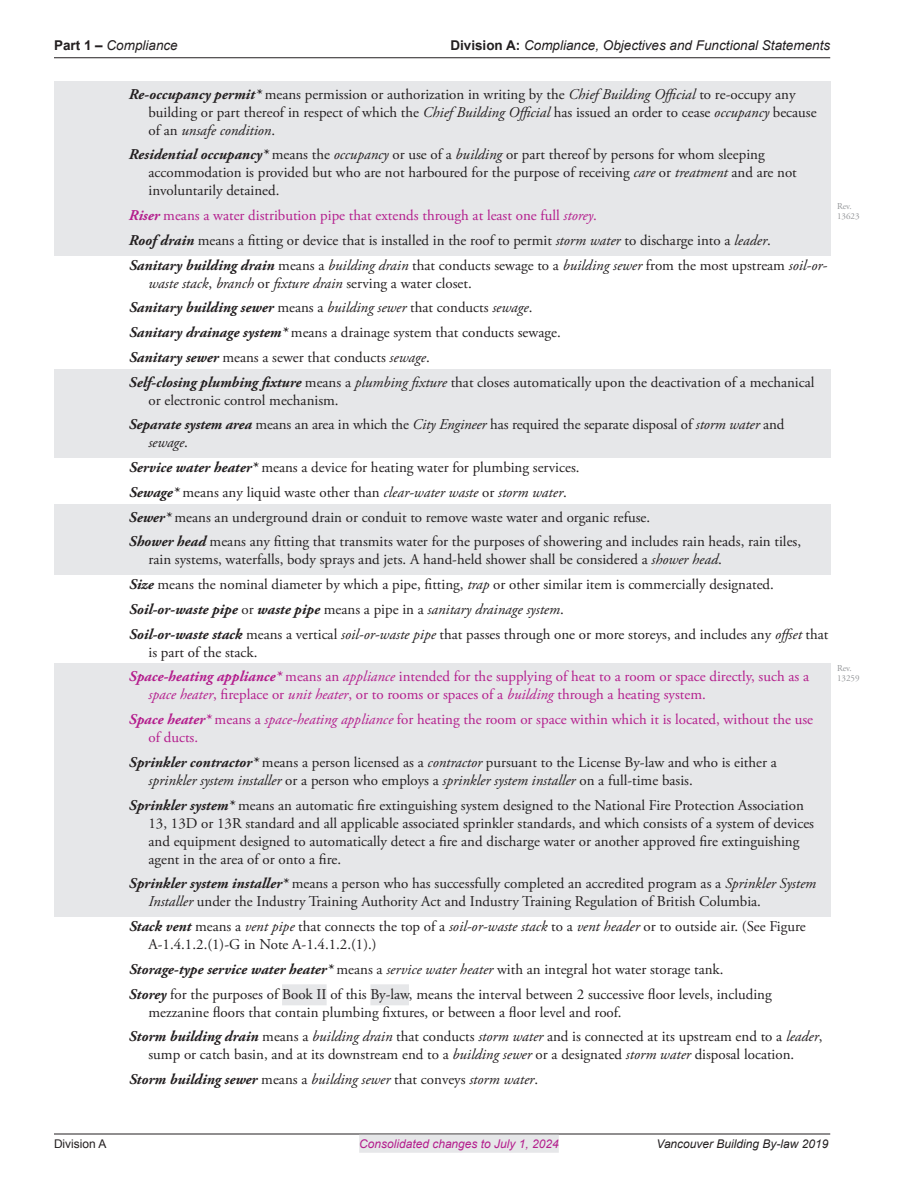
<style>
.page{position:relative;width:918px;height:1188px;background:#fff}
.page>*{position:absolute;margin:0;border:0;box-sizing:border-box;transform-origin:0 0}
.body_-_grey_box__COV{font:15px/18px "Adobe Garamond Pro";color:#231f20}
.body{font:15px/18px "Adobe Garamond Pro";color:#231f20}
.body_-_purple__grey{font:15px/18px "Adobe Garamond Pro";color:#b41e8d}
.body-2{font:italic 700 15px "Adobe Garamond Pro";color:#231f20}
.body-3{font:italic 15px "Adobe Garamond Pro";color:#231f20}
.t1{font:italic 13.5px "Arial";color:#231f20}
.t2{font:italic 12px "Arial";color:#b41e8d}
.t3{font:italic 12px "Arial";color:#231f20}
.t4{font:12px "Arial";color:#231f20}
.Revision__COV{font:9px/10.8px "Adobe Garamond Pro";color:#939598}
.s1{font-weight:700;font-style:normal}
.s2{font-weight:700;font-style:italic}
.s3{font-style:italic}
.s4{font-weight:400;font-style:normal}
.s5{font-weight:400}
.s6{font-weight:700}
.s7{font-style:normal}
</style>
<div class="page">
<hr style="left:54px;top:57px;width:776px;height:1px;background:#231f20">
<hr style="left:54px;top:1134px;width:776px;height:1px;background:#231f20">
<div style="left:359px;top:1135px;width:200px;height:18px;background:#e6e7e9"></div>
<div style="left:54px;top:81px;width:776px;height:64px;background:#e6e7e9"></div>
<div style="left:54px;top:142px;width:776px;height:64px;background:#e6e7e9"></div>
<div style="left:54px;top:202px;width:776px;height:29px;background:#e6e7e9"></div>
<div style="left:54px;top:227px;width:776px;height:29px;background:#e6e7e9"></div>
<div style="left:54px;top:369px;width:776px;height:46px;background:#e6e7e9"></div>
<div style="left:54px;top:412px;width:776px;height:46px;background:#e6e7e9"></div>
<div style="left:54px;top:504px;width:776px;height:28px;background:#e6e7e9"></div>
<div style="left:54px;top:529px;width:776px;height:46px;background:#e6e7e9"></div>
<div style="left:54px;top:664px;width:776px;height:46px;background:#e6e7e9"></div>
<div style="left:54px;top:706px;width:776px;height:47px;background:#e6e7e9"></div>
<div style="left:54px;top:749px;width:776px;height:47px;background:#e6e7e9"></div>
<div style="left:54px;top:792px;width:776px;height:82px;background:#e6e7e9"></div>
<div style="left:54px;top:871px;width:776px;height:46px;background:#e6e7e9"></div>
<div style="left:282px;top:984px;width:45px;height:21px;background:#e6e7e9"></div>
<div style="left:370px;top:984px;width:39px;height:21px;background:#e6e7e9"></div>
<p class="t1" style="left:54px;top:37px;width:125px"><span class="s1">Part 1 –</span> Compliance</p>
<p class="t1" style="left:450px;top:37px;width:381px"><span class="s1">Division A:</span> Compliance, Objectives and Functional Statements</p>
<p class="body_-_grey_box__COV" style="left:148px;top:85px;width:670px;text-indent:-20px"><span class="s2">Re-occupancy permit*</span> means permission or authorization in writing by the <span class="s3">Chief Building Official</span> to re-occupy any building or part thereof in respect of which the <span class="s3">Chief Building Official</span> has issued an order to cease <span class="s3">occupancy</span> because of an <span class="s3">unsafe condition</span>.</p>
<p class="body_-_grey_box__COV" style="left:148px;top:146px;width:650px;text-indent:-20px"><span class="s2">Residential occupancy*</span> means the <span class="s3">occupancy</span> or use of a <span class="s3">building</span> or part thereof by persons for whom sleeping accommodation is provided but who are not harboured for the purpose of receiving <span class="s3">care</span> or <span class="s3">treatment</span> and are not involuntarily detained.</p>
<p class="body_-_purple__grey" style="left:129px;top:207px;width:470px"><span class="s2">Riser</span> means a water distribution pipe that extends through at least one full <span class="s3">storey</span>.</p>
<p class="body_-_grey_box__COV" style="left:129px;top:232px;width:643px"><span class="s2">Roof drain</span> means a fitting or device that is installed in the roof to permit <span class="s3">storm water</span> to discharge into a <span class="s3">leader</span>.</p>
<p class="body" style="left:148px;top:256px;width:680px;text-indent:-20px"><span class="s2">Sanitary building drain</span> means a <span class="s3">building drain</span> that conducts sewage to a <span class="s3">building sewer</span> from the most upstream <span class="s3">soil-or&shy;waste stack</span>, <span class="s3">branch</span> or <span class="s3">fixture drain</span> serving a water closet.</p>
<p class="body-2" style="left:129px;top:299px;width:405px">Sanitary building sewer <span class="s4">means a</span> <span class="s5">building sewer</span> <span class="s4">that conducts</span> <span class="s5">sewage</span><span class="s4">.</span></p>
<p class="body" style="left:129px;top:324px;width:433px"><span class="s2">Sanitary drainage system*</span> means a drainage system that conducts sewage.</p>
<p class="body" style="left:129px;top:349px;width:302px"><span class="s2">Sanitary sewer</span> means a sewer that conducts <span class="s3">sewage</span>.</p>
<p class="body_-_grey_box__COV" style="left:148px;top:373px;width:667px;text-indent:-20px"><span class="s2">Self-closing plumbing fixture</span> means a <span class="s3">plumbing fixture</span> that closes automatically upon the deactivation of a mechanical or electronic control mechanism.</p>
<p class="body_-_grey_box__COV" style="left:148px;top:416px;width:638px;text-indent:-20px"><span class="s2">Separate system area</span> means an area in which the <span class="s3">City Engineer</span> has required the separate disposal of <span class="s3">storm water</span> and <span class="s3">sewage</span>.</p>
<p class="body" style="left:129px;top:459px;width:452px"><span class="s2">Service water heater*</span> means a device for heating water for plumbing services.</p>
<p class="body" style="left:129px;top:484px;width:439px"><span class="s2">Sewage*</span> means any liquid waste other than <span class="s3">clear-water waste</span> or <span class="s3">storm water</span>.</p>
<p class="body_-_grey_box__COV" style="left:129px;top:508px;width:523px"><span class="s2">Sewer*</span> means an underground drain or conduit to remove waste water and organic refuse.</p>
<p class="body_-_grey_box__COV" style="left:148px;top:533px;width:654px;text-indent:-20px"><span class="s2">Shower head</span> means any fitting that transmits water for the purposes of showering and includes rain heads, rain tiles, rain systems, waterfalls, body sprays and jets. A hand-held shower shall be considered a <span class="s3">shower head</span>.</p>
<p class="body" style="left:129px;top:576px;width:646px"><span class="s2">Size</span> means the nominal diameter by which a pipe, fitting, <span class="s3">trap</span> or other similar item is commercially designated.</p>
<p class="body-2" style="left:129px;top:600px;width:436px">Soil-or-waste pipe <span class="s4">or</span> waste pipe <span class="s4">means a pipe in a</span> <span class="s5">sanitary drainage system</span><span class="s4">.</span></p>
<p class="body" style="left:148px;top:625px;width:682px;text-indent:-20px"><span class="s2">Soil-or-waste stack</span> means a vertical <span class="s3">soil-or-waste pipe</span> that passes through one or more storeys, and includes any <span class="s3">offset</span> that is part of the stack.</p>
<p class="body_-_purple__grey" style="left:148px;top:668px;width:662px;text-indent:-20px"><span class="s2">Space-heating appliance*</span> means an <span class="s3">appliance</span> intended for the supplying of heat to a room or space directly, such as a <span class="s3">space heater</span>, fireplace or <span class="s3">unit heater</span>, or to rooms or spaces of a <span class="s3">building</span> through a heating system.</p>
<p class="body_-_purple__grey" style="left:148px;top:711px;width:666px;text-indent:-20px"><span class="s2">Space heater*</span> means a <span class="s3">space-heating appliance</span> for heating the room or space within which it is located, without the use of ducts.</p>
<p class="body_-_grey_box__COV" style="left:148px;top:754px;width:630px;text-indent:-20px"><span class="s2">Sprinkler contractor*</span> means a person licensed as a <span class="s3">contractor</span> pursuant to the License By‑law and who is either a <span class="s3">sprinkler system installer</span> or a person who employs a <span class="s3">sprinkler system installer</span> on a full-time basis.</p>
<p class="body_-_grey_box__COV" style="left:148px;top:796px;width:667px;text-indent:-20px"><span class="s2">Sprinkler system*</span> means an automatic fire extinguishing system designed to the National Fire Protection Association 13, 13D or 13R standard and all applicable associated sprinkler standards, and which consists of a system of devices and equipment designed to automatically detect a fire and discharge water or another approved fire extinguishing agent in the area of or onto a fire.</p>
<p class="body_-_grey_box__COV" style="left:148px;top:875px;width:669px;text-indent:-20px"><span class="s2">Sprinkler system installer*</span> means a person who has successfully completed an accredited program as a <span class="s3">Sprinkler System<br>Installer</span> under the Industry Training Authority Act and Industry Training Regulation of British Columbia.</p>
<p class="body" style="left:148px;top:918px;width:659px;text-indent:-20px"><span class="s2">Stack vent</span> means a <span class="s3">vent pipe</span> that connects the top of a <span class="s3">soil-or-waste stack</span> to a <span class="s3">vent header</span> or to outside air. (See Figure<br>A-1.4.1.2.(1)-G in Note A-1.4.1.2.(1).)</p>
<p class="body" style="left:129px;top:961px;width:596px"><span class="s2">Storage-type service water heater*</span> means a <span class="s3">service water heater</span> with an integral hot water storage tank.</p>
<p class="body" style="left:148px;top:985px;width:625px;text-indent:-20px"><span class="s2">Storey</span> for the purposes of Book II of this By-law, means the interval between 2 successive floor levels, including mezzanine floors that contain plumbing fixtures, or between a floor level and roof.</p>
<p class="body" style="left:129px;top:1028px;width:695px;text-align:center"><span class="s2">Storm building drain</span> means a <span class="s3">building drain</span> that conducts <span class="s3">storm water</span> and is connected at its upstream end to a <span class="s3">leader</span>, sump or catch basin, and at its downstream end to a <span class="s3">building sewer</span> or a designated <span class="s3">storm water</span> disposal location.</p>
<p class="body-3" style="left:129px;top:1070px;width:411px"><span class="s6">Storm building sewer</span> <span class="s7">means a</span> building sewer <span class="s7">that conveys</span> storm water<span class="s7">.</span></p>
<p class="Revision__COV" style="left:837px;top:201px;width:24px">Rev.<br>13623</p>
<p class="Revision__COV" style="left:837px;top:663px;width:24px">Rev.<br>13259</p>
<p class="t4" style="left:54px;top:1135px;width:54px">Division A</p>
<p class="t2" style="left:359px;top:1136px;width:201px">Consolidated changes to July 1, 2024</p>
<p class="t3" style="left:656px;top:1136px;width:173px">Vancouver Building By-law 2019</p>
</div>
